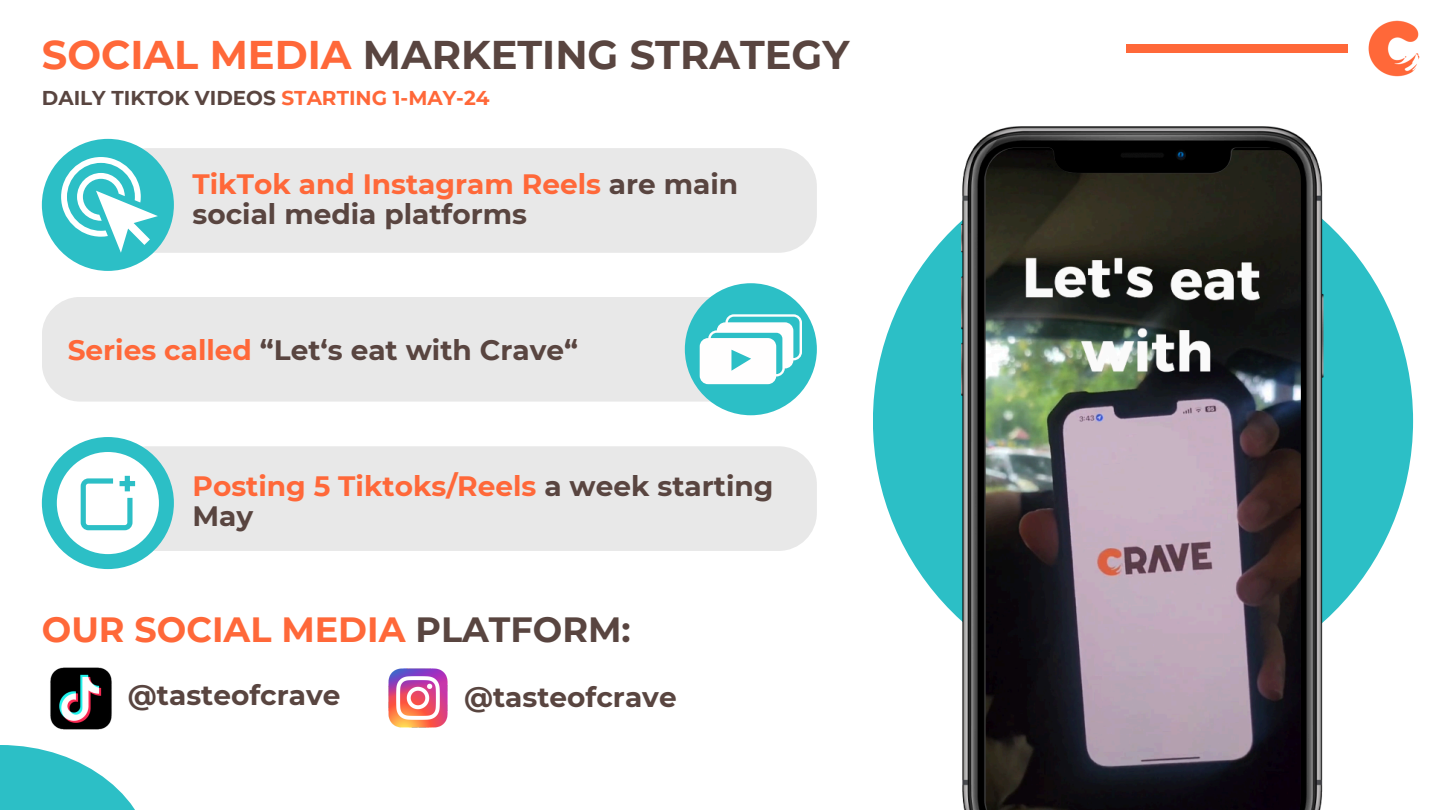
<style>
.page{position:relative;width:1440px;height:810px;background:#fff}
.page>*{position:absolute;margin:0;border:0;box-sizing:border-box;transform-origin:0 0}
.t1{font:700 40px "Montserrat";color:#594540}
.t2{font:700 35px "Montserrat";color:#ff6839}
.t3{font:700 28px/30px "Montserrat";color:#594540}
.t4{font:700 28px/30px "Montserrat";color:#ff6839}
.t5{font:700 20px "Montserrat";color:#594540}
.s1{color:#ff6839}
.s2{color:#594540}
</style>
<div class="page">
<svg style="left:0;top:745px;width:135px;height:65px;fill:#2cbfc6"></svg>
<img style="left:1368px;top:20px;width:52px;height:57px">
<div style="left:1126px;top:45px;width:222px;height:8px;background:#ff6839"></div>
<div style="left:873px;top:151px;width:540px;height:540px;background:#2cbfc6;border-radius:50%"></div>
<img style="left:961px;top:127px;width:364px;height:683px">
<img style="left:986px;top:148px;width:315px;height:662px">
<div style="left:110px;top:148px;width:707px;height:105px;background:#e8e8e8;border-radius:38px"></div>
<div style="left:42px;top:139px;width:132px;height:132px;background:#2cbfc6;border-radius:50%"></div>
<div style="left:42px;top:297px;width:707px;height:105px;background:#e8e8e8;border-radius:38px"></div>
<div style="left:685px;top:283px;width:132px;height:132px;background:#2cbfc6;border-radius:50%"></div>
<svg style="left:700px;top:314px;width:102px;height:70px"></svg>
<svg style="left:61px;top:157px;width:97px;height:96px"></svg>
<div style="left:110px;top:446px;width:707px;height:105px;background:#e8e8e8;border-radius:38px"></div>
<div style="left:42px;top:437px;width:132px;height:132px;background:#2cbfc6;border-radius:50%"></div>
<svg style="left:57px;top:452px;width:102px;height:102px"></svg>
<img style="left:50px;top:667px;width:62px;height:63px">
<img style="left:388px;top:668px;width:59px;height:60px">
<p class="t1" style="left:42px;top:31px;width:809px"><span class="s1">SOCIAL MEDIA</span> MARKETING STRATEGY</p>
<p class="t5" style="left:42px;top:85px;width:449px">DAILY TIKTOK VIDEOS <span class="s1">STARTING 1-MAY-24</span></p>
<p class="t3" style="left:193px;top:169px;width:547px"><span class="s1">TikTok and Instagram Reels</span> are main social media platforms</p>
<p class="t3" style="left:68px;top:335px;width:512px"><span class="s1">Series called</span> “Let‘s eat with Crave“</p>
<p class="t4" style="left:193px;top:471px;width:583px">Posting 5 Tiktoks/Reels <span class="s2">a week starting<br>May</span></p>
<p class="t2" style="left:42px;top:608px;width:590px">OUR SOCIAL MEDIA <span class="s2">PLATFORM:</span></p>
<h2 class="t3" style="left:128px;top:680px;width:214px">@tasteofcrave</h2>
<p class="t3" style="left:464px;top:682px;width:214px">@tasteofcrave</p>
</div>
